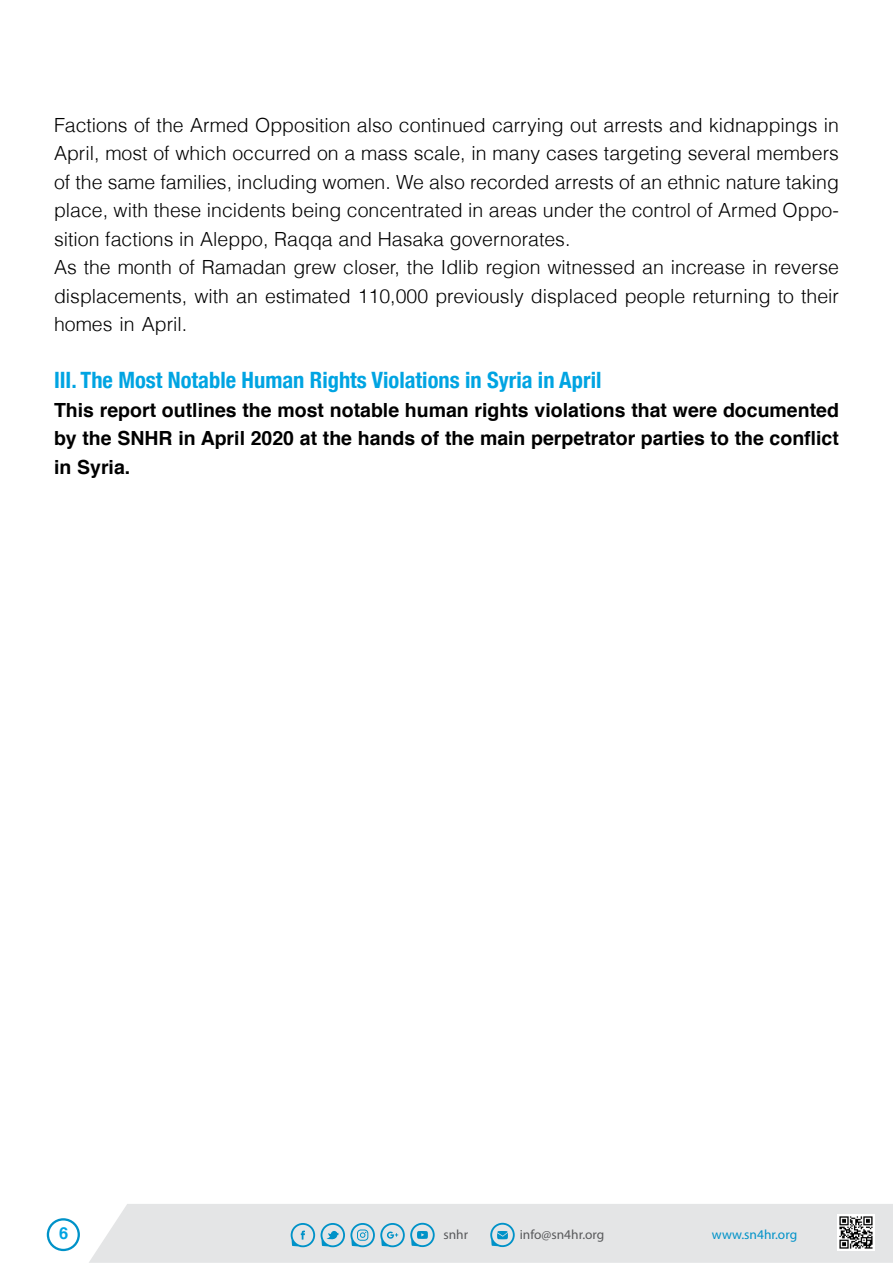
<style>
.page{position:relative;width:893px;height:1263px;background:#fff}
.page>*{position:absolute;margin:0;border:0;box-sizing:border-box;transform-origin:0 0}
.t1{font:700 condensed 22.5px "Helvetica Neue";color:#00a4e2}
.t2{font:300 19.5px/28.5px "Helvetica";color:#000;text-align:justify}
.t3{font:700 19.5px/28.5px "Helvetica";color:#000;text-align:justify}
.t4{font:700 16.5px "Helvetica";color:#00a4e2}
.t5{font:13.35px "Myriad Pro";color:#58595b}
.t6{font:13.35px "Myriad Pro";color:#0092c8}
</style>
<div class="page">
<div style="left:89px;top:1204px;width:804px;height:59px;background:#e4e5e6"></div>
<svg style="left:291px;top:1223px;width:24px;height:24px"></svg>
<svg style="left:321px;top:1223px;width:114px;height:24px;background:#a1ccdd"></svg>
<svg style="left:490px;top:1223px;width:25px;height:24px"></svg>
<img style="left:837px;top:1214px;width:37px;height:37px">
<svg style="left:47px;top:1218px;width:33px;height:33px"></svg>
<p class="t2" style="left:54px;top:110px;width:786px">Factions of the Armed Opposition also continued carrying out arrests and kidnappings in April, most of which occurred on a mass scale in, many cases targeting several members of the same families, including women. We also recorded arrests of an ethnic nature taking</p>
<p class="t2" style="left:54px;top:224px;width:518px">sition factions in Aleppo, Raqqa and Hasaka governorates.</p>
<p class="t2" style="left:54px;top:196px;width:786px">place, with these incidents being concentrated in areas under the control of Armed Oppo-</p>
<p class="t2" style="left:54px;top:253px;width:786px">As the month of Ramadan grew closer, the Idlib region witnessed an increase in reverse displacements, with an estimated 110,000 previously displaced people returning to their homes in April.</p>
<p class="t1" style="left:54px;top:366px;width:549px">III. The Most Notable Human Rights Violations in Syria in April</p>
<p class="t3" style="left:54px;top:396px;width:786px">This report outlines the most notable human rights violations that were documented by the SNHR in April 2020 at the hands of the main perpetrator parties to the conflict in Syria.</p>
<p class="t4" style="left:59px;top:1220px;width:11px">6</p>
<p class="t5" style="left:443px;top:1226px;width:26px">snhr</p>
<p class="t5" style="left:520px;top:1226px;width:86px">info@sn4hr.org</p>
<p class="t6" style="left:712px;top:1226px;width:87px">www.sn4hr.org</p>
</div>
